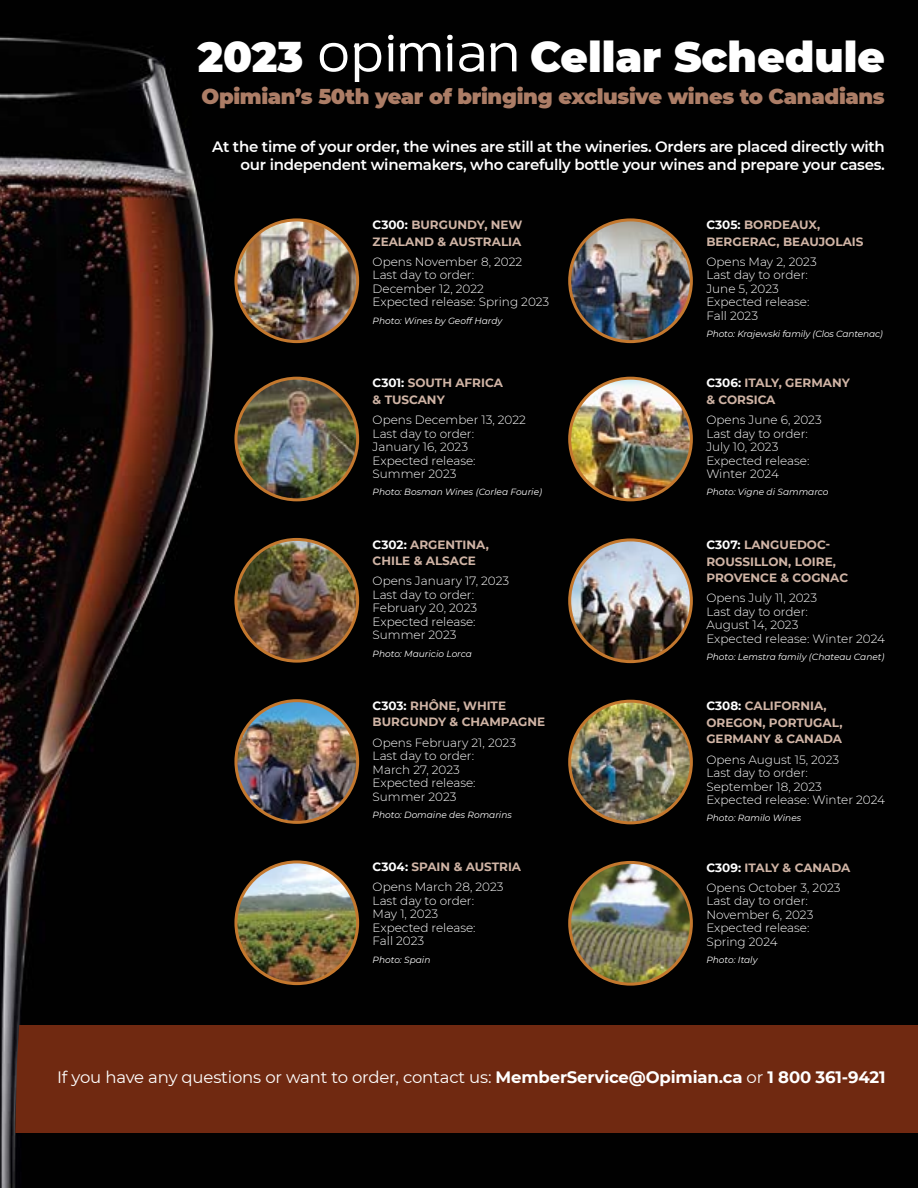
<style>
.page{position:relative;width:918px;height:1188px;background:#010101}
.page>*{position:absolute;margin:0;border:0;box-sizing:border-box;transform-origin:0 0}
.t1{font:900 42px "Montserrat";color:#fff}
.t2{font:900 21px "Montserrat";letter-spacing:-.015em;color:#ac7d66}
.t3{font:16.5px "Montserrat";letter-spacing:-.01em;color:#fff}
.t4{font:600 15px/18px "Montserrat";letter-spacing:-.02em;color:#fff;text-align:right}
.t5{font:300 12px/13.5px "Montserrat";color:#fff}
.t6{font:700 12px/16.5px "Montserrat";color:#d0b4a5}
.t7{font:italic 9px "Montserrat";color:#fff}
.s1{color:#fff}
.s2{font-weight:700}
.s3{font-weight:700;color:#d0b4a5}
</style>
<div class="page">
<div style="left:0;top:1025px;width:918px;height:108px;background:#702911"></div>
<svg style="left:320px;top:43px;width:27px;height:29px"></svg>
<svg style="left:354px;top:43px;width:27px;height:39px"></svg>
<svg style="left:388px;top:35px;width:52px;height:36px"></svg>
<svg style="left:447px;top:35px;width:6px;height:36px"></svg>
<svg style="left:459px;top:43px;width:25px;height:29px"></svg>
<svg style="left:490px;top:43px;width:26px;height:28px"></svg>
<img style="left:236px;top:220px;width:122px;height:122px;border-radius:60px">
<div style="left:234px;top:218px;width:125px;height:125px;border:3px solid #c4782e;border-radius:50%"></div>
<img style="left:236px;top:378px;width:122px;height:122px;border-radius:61px">
<div style="left:234px;top:377px;width:125px;height:124px;border:3px solid #c4782e;border-radius:50%"></div>
<img style="left:236px;top:539px;width:122px;height:122px;border-radius:61px">
<div style="left:234px;top:538px;width:125px;height:125px;border:3px solid #c4782e;border-radius:50%"></div>
<img style="left:236px;top:701px;width:122px;height:121px;border-radius:61px">
<div style="left:234px;top:699px;width:125px;height:125px;border:3px solid #c4782e;border-radius:50%"></div>
<img style="left:236px;top:862px;width:122px;height:122px;border-radius:61px">
<div style="left:234px;top:860px;width:125px;height:125px;border:3px solid #c4782e;border-radius:50%"></div>
<img style="left:570px;top:221px;width:121px;height:121px">
<div style="left:568px;top:218px;width:125px;height:125px;border:3px solid #c4782e;border-radius:50%"></div>
<img style="left:570px;top:378px;width:121px;height:122px;border-radius:60px">
<div style="left:568px;top:377px;width:125px;height:124px;border:3px solid #c4782e;border-radius:50%"></div>
<img style="left:570px;top:540px;width:121px;height:122px;border-radius:61px">
<div style="left:568px;top:538px;width:125px;height:125px;border:3px solid #c4782e;border-radius:50%"></div>
<img style="left:570px;top:701px;width:121px;height:122px;border-radius:61px">
<div style="left:568px;top:700px;width:125px;height:124px;border:3px solid #c4782e;border-radius:50%"></div>
<img style="left:570px;top:862px;width:121px;height:122px;border-radius:61px">
<div style="left:568px;top:861px;width:125px;height:125px;border:3px solid #c4782e;border-radius:50%"></div>
<img style="left:0;top:38px;width:214px;height:1150px">
<h1 class="t1" style="left:198px;top:25px;width:107px">2023</h1>
<h1 class="t1" style="left:530px;top:25px;width:356px">Cellar Schedule</h1>
<h2 class="t2" style="left:202px;top:81px;width:685px">Opimian’s 50th year of bringing exclusive wines to Canadians</h2>
<p class="t4" style="left:212px;top:137px;width:674px">At the time of your order, the wines are still at the wineries. Orders are placed directly with our independent winemakers, who carefully bottle your wines and prepare your cases.</p>
<p class="t6" style="left:373px;top:216px;width:151px"><span class="s1">C300:</span> BURGUNDY, NEW<br>ZEALAND &amp; AUSTRALIA</p>
<p class="t5" style="left:373px;top:254px;width:178px">Opens November 8, 2022<br>Last day to order:<br>December 12, 2022<br>Expected release: Spring 2023</p>
<p class="t7" style="left:373px;top:314px;width:131px">Photo: Wines by Geoff Hardy</p>
<p class="t6" style="left:373px;top:374px;width:132px"><span class="s1">C301:</span> SOUTH AFRICA &amp; TUSCANY</p>
<p class="t5" style="left:373px;top:413px;width:155px">Opens December 13, 2022<br>Last day to order:<br>January 16, 2023<br>Expected release:<br>Summer 2023</p>
<p class="t7" style="left:373px;top:486px;width:171px">Photo: Bosman Wines (Corlea Fourie)</p>
<p class="t6" style="left:373px;top:536px;width:118px"><span class="s1">C302:</span> ARGENTINA,<br>CHILE &amp; ALSACE</p>
<p class="t5" style="left:373px;top:574px;width:138px">Opens January 17, 2023<br>Last day to order:<br>February 20, 2023<br>Expected release:<br>Summer 2023</p>
<p class="t7" style="left:373px;top:647px;width:101px">Photo: Mauricio Lorca</p>
<p class="t6" style="left:373px;top:697px;width:174px"><span class="s1">C303:</span> RHÔNE, WHITE<br>BURGUNDY &amp; CHAMPAGNE</p>
<p class="t5" style="left:373px;top:735px;width:145px">Opens February 21, 2023<br>Last day to order:<br>March 27, 2023<br>Expected release:<br>Summer 2023</p>
<p class="t7" style="left:373px;top:808px;width:141px">Photo: Domaine des Romarins</p>
<p class="t5" style="left:373px;top:856px;width:150px;line-height:20.2px"><span class="s2">C304:</span> <span class="s3">SPAIN &amp; AUSTRIA<br></span>Opens March 28, 2023</p>
<p class="t5" style="left:373px;top:893px;width:105px">Last day to order:<br>May 1, 2023<br>Expected release:<br>Fall 2023</p>
<p class="t7" style="left:373px;top:953px;width:59px">Photo: Spain</p>
<p class="t6" style="left:706px;top:216px;width:159px"><span class="s1">C305:</span> BORDEAUX,<br>BERGERAC, BEAUJOLAIS</p>
<p class="t5" style="left:706px;top:254px;width:112px">Opens May 2, 2023<br>Last day to order:<br>June 5, 2023<br>Expected release:<br>Fall 2023</p>
<p class="t7" style="left:706px;top:328px;width:178px">Photo: Krajewski family (Clos Cantenac)</p>
<p class="t6" style="left:706px;top:374px;width:145px"><span class="s1">C306:</span> ITALY, GERMANY &amp; CORSICA</p>
<p class="t5" style="left:706px;top:413px;width:117px">Opens June 6, 2023<br>Last day to order:<br>July 10, 2023<br>Expected release:<br>Winter 2024</p>
<p class="t7" style="left:706px;top:486px;width:124px">Photo: Vigne di Sammarco</p>
<p class="t6" style="left:706px;top:536px;width:143px"><span class="s1">C307:</span> LANGUEDOC-<br>ROUSSILLON, LOIRE,<br>PROVENCE &amp; COGNAC</p>
<p class="t5" style="left:706px;top:591px;width:180px">Opens July 11, 2023<br>Last day to order:<br>August 14, 2023<br>Expected release: Winter 2024</p>
<p class="t7" style="left:706px;top:651px;width:180px">Photo: Lemstra family (Chateau Canet)</p>
<p class="t6" style="left:706px;top:697px;width:138px"><span class="s1">C308:</span> CALIFORNIA,<br>OREGON, PORTUGAL,<br>GERMANY &amp; CANADA</p>
<p class="t5" style="left:706px;top:752px;width:180px">Opens August 15, 2023<br>Last day to order:<br>September 18, 2023<br>Expected release: Winter 2024</p>
<p class="t7" style="left:706px;top:812px;width:96px">Photo: Ramilo Wines</p>
<p class="t5" style="left:706px;top:857px;width:146px;line-height:20.2px"><span class="s2">C309:</span> <span class="s3">ITALY &amp; CANADA<br></span>Opens October 3, 2023</p>
<p class="t5" style="left:706px;top:894px;width:109px">Last day to order:<br>November 6, 2023<br>Expected release:<br>Spring 2024</p>
<p class="t7" style="left:706px;top:954px;width:53px">Photo: Italy</p>
<h3 class="t3" style="left:57px;top:1066px;width:830px">If you have any questions or want to order, contact us: <span class="s2">MemberService@Opimian.ca</span> or <span class="s2">1 800 361-9421</span></h3>
</div>
